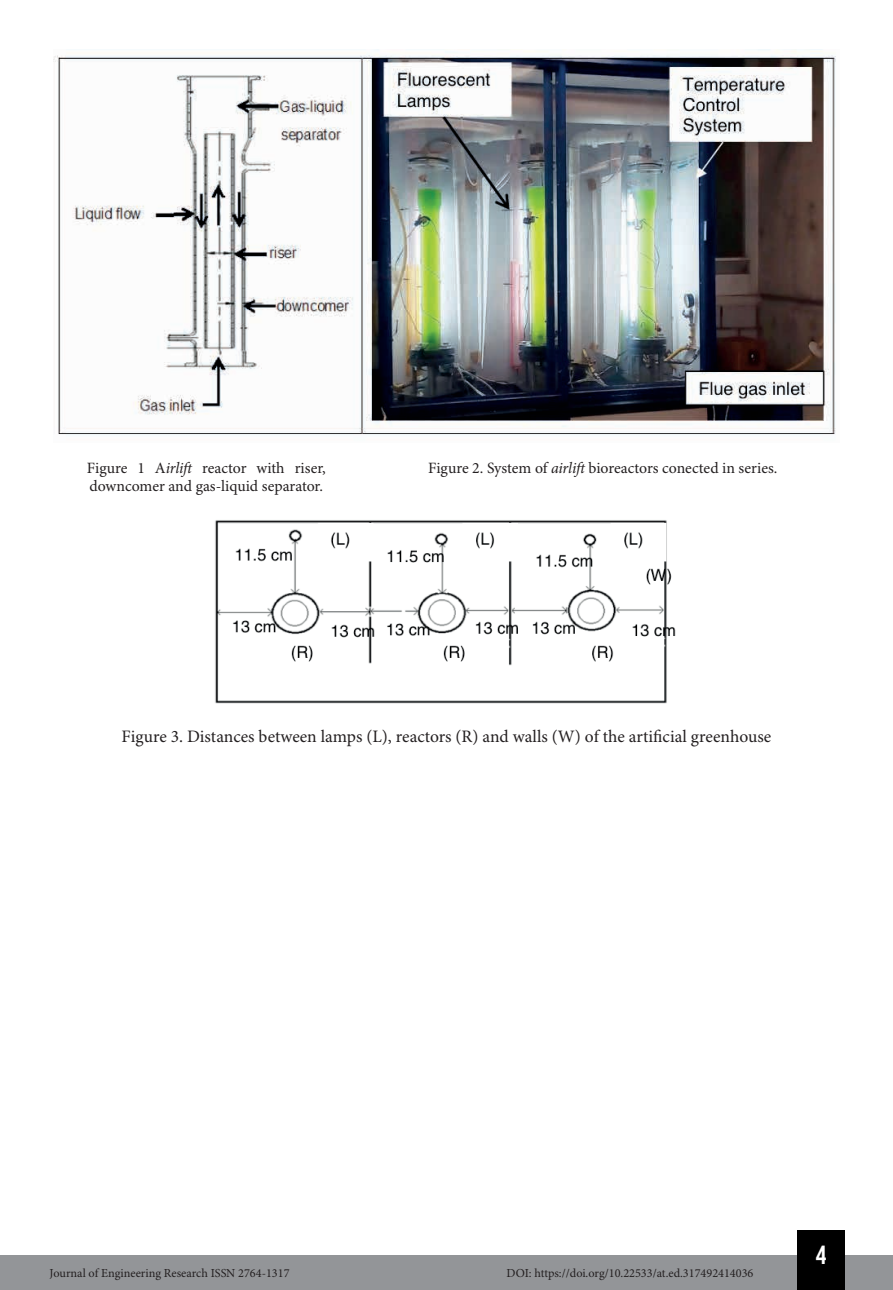
<style>
.page{position:relative;width:893px;height:1290px;background:#fff}
.page>*{position:absolute;margin:0;border:0;box-sizing:border-box;transform-origin:0 0}
.t1{font:26.25px "Bebas Kai";color:#fff}
.t2{font:17.5px "Minion Pro";color:#231f20}
.t3{font:15.75px/17.5px "Minion Pro";color:#231f20}
.t4{font:12.25px "Minion Pro";color:#231f20}
.s1{font-style:italic}
</style>
<div class="page">
<div style="left:0;top:1255px;width:893px;height:35px;background:#939598"></div>
<div style="left:797px;top:1230px;width:48px;height:60px;background:#000"></div>
<img style="left:54px;top:50px;width:782px;height:385px">
<img style="left:215px;top:520px;width:461px;height:184px">
<p class="t3" style="left:87px;top:460px;width:241px">Figure 1 A<span class="s1">irlift</span> reactor with riser, downcomer and gas-liquid separator.</p>
<p class="t3" style="left:428px;top:460px;width:351px">Figure 2. System of <span class="s1">airlift</span> bioreactors conected in series.</p>
<p class="t2" style="left:122px;top:726px;width:651px">Figure 3. Distances between lamps (L), reactors (R) and walls (W) of the artificial greenhouse</p>
<p class="t4" style="left:50px;top:1266px;width:241px">Journal of Engineering Research ISSN 2764-1317</p>
<p class="t4" style="left:506px;top:1266px;width:248px">DOI: https://doi.org/10.22533/at.ed.317492414036</p>
<h1 class="t1" style="left:816px;top:1241px;width:12px">4</h1>
</div>
